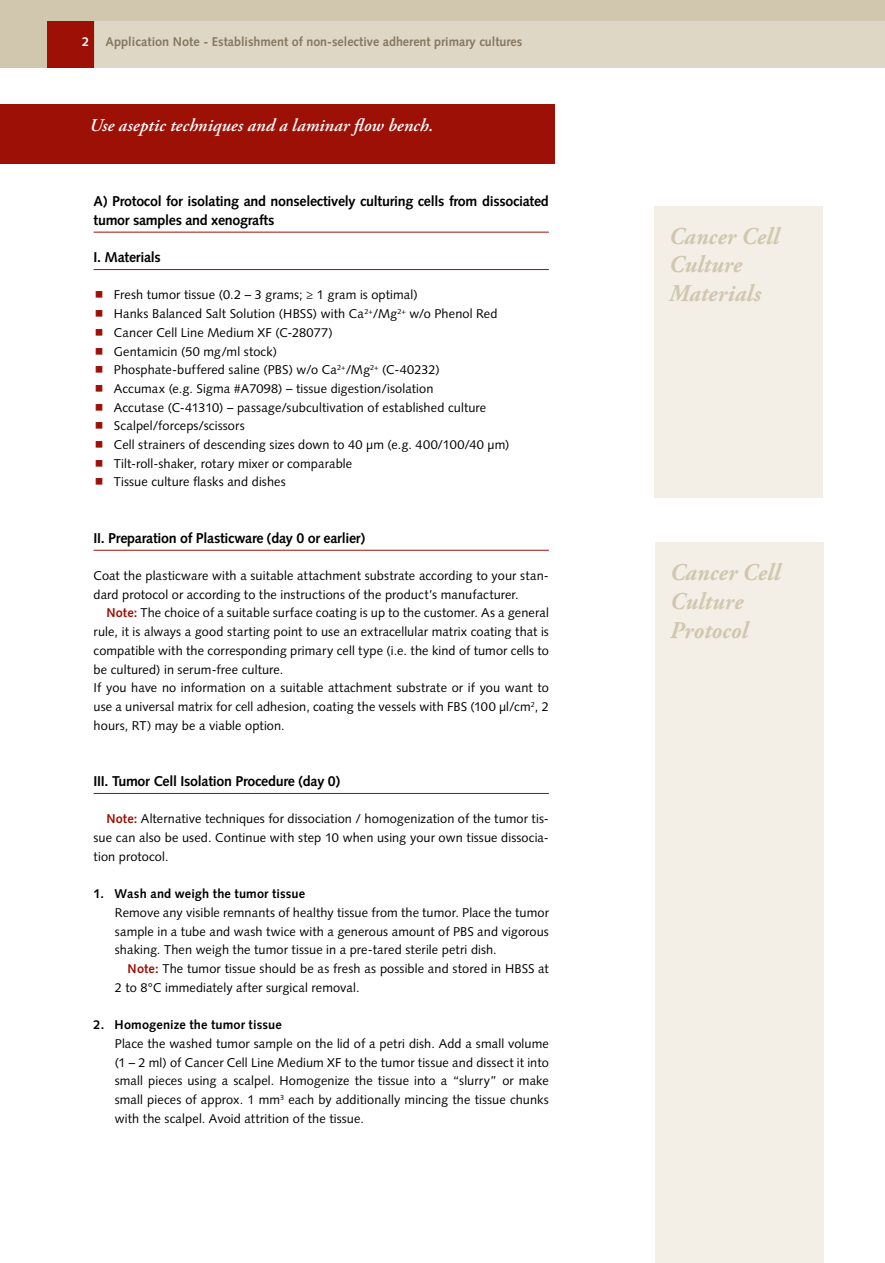
<style>
.page{position:relative;width:885px;height:1263px;background:#fff}
.page>*{position:absolute;margin:0;border:0;box-sizing:border-box;transform-origin:0 0}
.t1{font:italic 700 24px/28.8px "Adobe Garamond Pro";letter-spacing:.01em;color:#d1c7af;scale:.95 1}
.t2{font:italic 600 18px "Adobe Garamond Pro";letter-spacing:.005em;color:#fff}
.t3{font:700 14.25px/18.8px "Syntax LT Std";letter-spacing:-.02em;color:#000}
.t4{font:12.75px/18.8px "Syntax LT Std";letter-spacing:.01em;color:#000}
.t5{font:700 12.75px "Syntax LT Std";color:#857760}
.t6{font:700 12.75px "Syntax LT Std";letter-spacing:.01em;color:#000}
.t7{font:700 12.75px "Syntax LT Std";color:#fff}
.s1{font-weight:700;color:#9c1006}
</style>
<div class="page">
<div style="left:0;top:0;width:884px;height:68px;background:#d1c7af"></div>
<div style="left:95px;top:21px;width:789px;height:47px;background:#dfd7c5"></div>
<div style="left:47px;top:21px;width:47px;height:47px;background:#9c1006"></div>
<div style="left:0;top:104px;width:554px;height:60px;background:#9c1006"></div>
<div style="left:654px;top:206px;width:168px;height:291px;background:#f3efe7"></div>
<div style="left:655px;top:543px;width:168px;height:720px;background:#f3efe7"></div>
<hr style="left:94px;top:232px;width:455px;height:1px;background:#9c1006">
<hr style="left:94px;top:269px;width:455px;height:1px;background:#9c1006">
<hr style="left:94px;top:550px;width:455px;height:1px;background:#9c1006">
<hr style="left:94px;top:793px;width:455px;height:1px;background:#9c1006">
<p class="t7" style="left:82px;top:34px;width:9px">2</p>
<p class="t5" style="left:106px;top:34px;width:418px">Application Note - Establishment of non-selective adherent primary cultures</p>
<h2 class="t2" style="left:89px;top:115px;width:345px">Use aseptic techniques and a laminar flow bench.</h2>
<p class="t3" style="left:94px;top:192px;width:456px">A) Protocol for isolating and nonselectively culturing cells from dissociated tumor samples and xenografts</p>
<p class="t3" style="left:94px;top:248px;width:69px">I. Materials</p>
<p class="t4" style="left:114px;top:286px;width:397px">Fresh tumor tissue (0.2 – 3 grams; ≥ 1 gram is optimal)<br>Hanks Balanced Salt Solution (HBSS) with Ca<sup>2+</sup>/Mg<sup>2+</sup> w/o Phenol Red Cancer Cell Line Medium XF (C-28077)<br>Gentamicin (50 mg/ml stock)<br>Phosphate-buffered saline (PBS) w/o Ca<sup>2+</sup>/Mg<sup>2+</sup> (C-40232)<br>Accumax (e.g. Sigma #A7098) – tissue digestion/isolation<br>Accutase (C-41310) – passage/subcultivation of established culture Scalpel/forceps/scissors<br>Cell strainers of descending sizes down to 40 μm (e.g. 400/100/40 μm)<br>Tilt-roll-shaker, rotary mixer or comparable<br>Tissue culture flasks and dishes</p>
<p class="t3" style="left:94px;top:528px;width:273px">II. Preparation of Plasticware (day 0 or earlier)</p>
<p class="t4" style="left:94px;top:566px;width:456px">Coat the plasticware with a suitable attachment substrate according to your stan&shy;dard protocol or according to the instructions of the product’s manufacturer.</p>
<p class="t4" style="left:94px;top:604px;width:457px;text-indent:13px"><span class="s1">Note:</span> The choice of a suitable surface coating is up to the customer. As a general rule, it is always a good starting point to use an extracellular matrix coating that is compatible with the corresponding primary cell type (i.e. the kind of tumor cells to be cultured) in serum-free culture.<br>If you have no information on a suitable attachment substrate or if you want to use a universal matrix for cell adhesion, coating the vessels with FBS (100 µl/cm<sup>2</sup>, 2 hours, RT) may be a viable option.</p>
<p class="t3" style="left:94px;top:772px;width:248px">III. Tumor Cell Isolation Procedure (day 0)</p>
<p class="t4" style="left:94px;top:809px;width:456px;text-align:justify;text-indent:13px"><span class="s1">Note:</span> Alternative techniques for dissociation / homogenization of the tumor tis&shy;sue can also be used. Continue with step 10 when using your own tissue dissocia&shy;tion protocol.</p>
<p class="t6" style="left:94px;top:886px;width:213px">1. Wash and weigh the tumor tissue</p>
<p class="t4" style="left:115px;top:903px;width:435px;text-align:justify">Remove any visible remnants of healthy tissue from the tumor. Place the tumor sample in a tube and wash twice with a generous amount of PBS and vigorous shaking. Then weigh the tumor tissue in a pre-tared sterile petri dish.</p>
<p class="t4" style="left:115px;top:959px;width:435px;text-indent:13px"><span class="s1">Note:</span> The tumor tissue should be as fresh as possible and stored in HBSS at<br>2 to 8°C immediately after surgical removal.</p>
<p class="t6" style="left:94px;top:1017px;width:190px">2. Homogenize the tumor tissue</p>
<p class="t4" style="left:115px;top:1034px;width:435px;text-align:justify">Place the washed tumor sample on the lid of a petri dish. Add a small volume (1 – 2 ml) of Cancer Cell Line Medium XF to the tumor tissue and dissect it into small pieces using a scalpel. Homogenize the tissue into a “slurry” or make small pieces of approx. 1 mm<sup>3</sup> each by additionally mincing the tissue chunks with the scalpel. Avoid attrition of the tissue.</p>
<h1 class="t1" style="left:669px;top:222px;width:117px">Cancer Cell<br>Culture<br>Materials</h1>
<h1 class="t1" style="left:670px;top:559px;width:117px">Cancer Cell<br>Culture<br>Protocol</h1>
</div>
